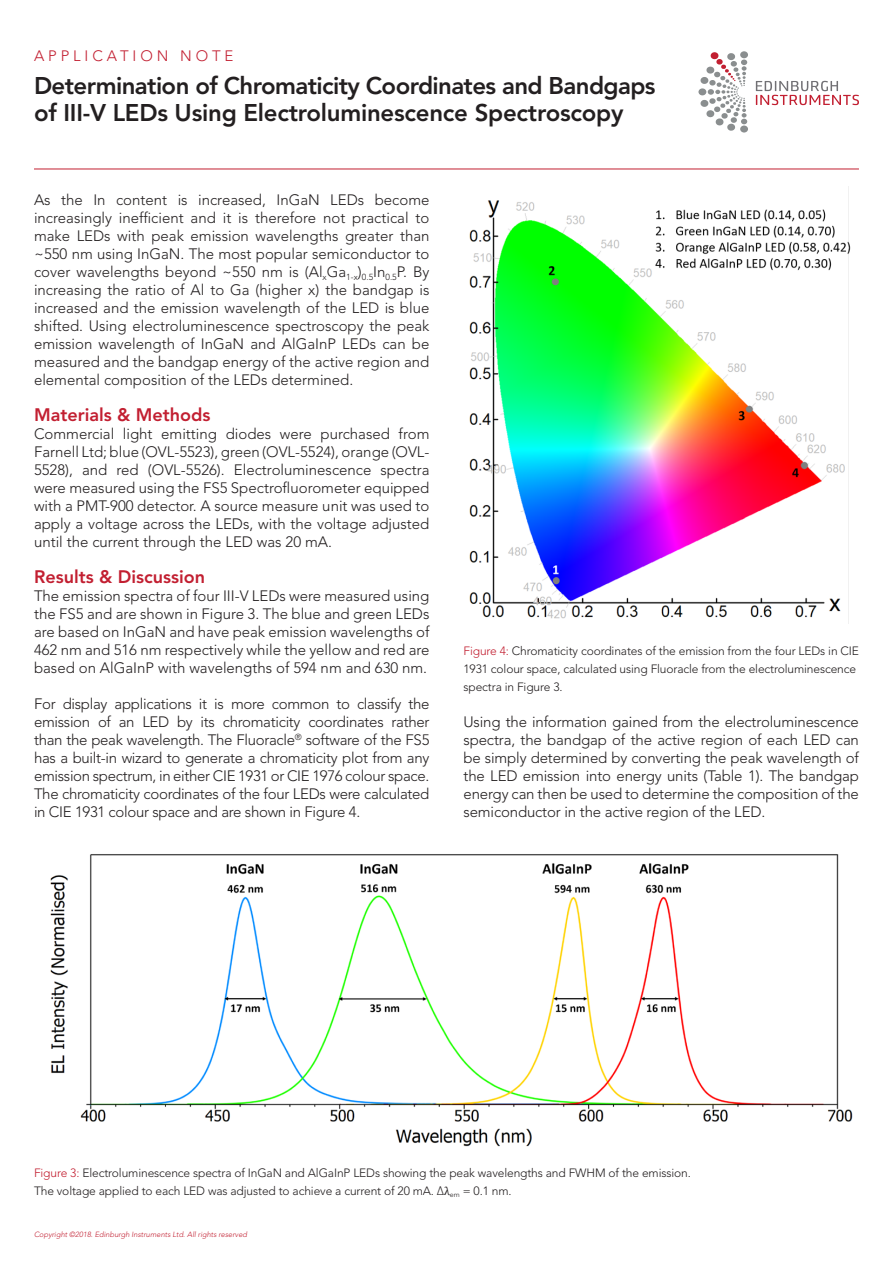
<style>
.page{position:relative;width:893px;height:1263px;background:#fff}
.page>*{position:absolute;margin:0;border:0;box-sizing:border-box;transform-origin:0 0}
.t1{font:800 24px/27px "Avenir LT Std";letter-spacing:-.025em;color:#231f20}
.Header_1{font:800 18px "Avenir LT Std";color:#c21f31}
.Body_text{font:300 15px/18px "Avenir LT Std";color:#231f20;text-align:justify}
.t2{font:300 15px "Avenir LT Std";letter-spacing:.26em;color:#c21f31}
.Figure_text{font:300 12px/18px "Avenir LT Std";letter-spacing:-.01em;color:#231f20}
.t3{font:italic 300 7.5px "Avenir LT Std";color:#c21f31}
.s1{color:#c21f31}
.s2{font-family:"Cambria Math";font-weight:400}
</style>
<div class="page">
<svg style="left:740px;top:126px;width:8px;height:7px"></svg>
<svg style="left:700px;top:52px;width:47px;height:79px"></svg>
<svg style="left:756px;top:81px;width:103px;height:24px"></svg>
<hr style="left:34px;top:169px;width:825px;height:1px;background:#c21f31">
<img style="left:50px;top:854px;width:803px;height:293px">
<img style="left:469px;top:187px;width:382px;height:437px">
<p class="t2" style="left:34px;top:47px;width:201px">APPLICATION NOTE</p>
<p class="t1" style="left:34px;top:72px;width:623px">Determination of Chromaticity Coordinates and Bandgaps of III-V LEDs Using Electroluminescence Spectroscopy</p>
<p class="Body_text" style="left:34px;top:190px;width:397px">As the In content is increased, InGaN LEDs become increasingly inefficient and it is therefore not practical to make LEDs with peak emission wavelengths greater than ~550 nm using InGaN. The most popular semiconductor to cover wavelengths beyond ~550 nm is (Al<sub>x</sub>Ga<sub>1-x</sub>)<sub>0.5</sub>In<sub>0.5</sub>P. By increasing the ratio of Al to Ga (higher x) the bandgap is increased and the emission wavelength of the LED is blue shifted. Using electroluminescence spectroscopy the peak emission wavelength of InGaN and AlGaInP LEDs can be measured and the bandgap energy of the active region and elemental composition of the LEDs determined.</p>
<p class="Header_1" style="left:34px;top:404px;width:178px">Materials &amp; Methods</p>
<p class="Body_text" style="left:34px;top:424px;width:397px">Commercial light emitting diodes were purchased from Farnell Ltd; blue (OVL-5523), green (OVL-5524), orange (OVL-5528), and red (OVL-5526). Electroluminescence spectra were measured using the FS5 Spectrofluorometer equipped with a PMT-900 detector. A source measure unit was used to apply a voltage across the LEDs, with the voltage adjusted until the current through the LED was 20 mA.</p>
<p class="Header_1" style="left:34px;top:566px;width:172px">Results &amp; Discussion</p>
<p class="Body_text" style="left:34px;top:586px;width:397px">The emission spectra of four III-V LEDs were measured using the FS5 and are shown in Figure 3. The blue and green LEDs are based on InGaN and have peak emission wavelengths of 462 nm and 516 nm respectively while the yellow and red are based on AlGaInP with wavelengths of 594 nm and 630 nm.</p>
<p class="Body_text" style="left:34px;top:694px;width:397px">For display applications it is more common to classify the emission of an LED by its chromaticity coordinates rather than the peak wavelength. The Fluoracle<sup>®</sup> software of the FS5 has a built-in wizard to generate a chromaticity plot from any emission spectrum, in either CIE 1931 or CIE 1976 colour space.<br>The chromaticity coordinates of the four LEDs were calculated in CIE 1931 colour space and are shown in Figure 4.</p>
<p class="Figure_text" style="left:463px;top:641px;width:397px"><span class="s1">Figure 4:</span> Chromaticity coordinates of the emission from the four LEDs in CIE<br>1931 colour space, calculated using Fluoracle from the electroluminescence spectra in Figure 3.</p>
<p class="Body_text" style="left:463px;top:712px;width:397px">Using the information gained from the electroluminescence spectra, the bandgap of the active region of each LED can be simply determined by converting the peak wavelength of the LED emission into energy units (Table 1). The bandgap energy can then be used to determine the composition of the semiconductor in the active region of the LED.</p>
<p class="Figure_text" style="left:34px;top:1163px;width:658px"><span class="s1">Figure 3:</span> Electroluminescence spectra of InGaN and AlGaInP LEDs showing the peak wavelengths and FWHM of the emission.<br>The voltage applied to each LED was adjusted to achieve a current of 20 mA. Δ<span class="s2">λ</span><sub>em</sub> = 0.1 nm.</p>
<p class="t3" style="left:34px;top:1230px;width:215px">Copyright ©2018. Edinburgh Instruments Ltd. All rights reserved</p>
</div>
